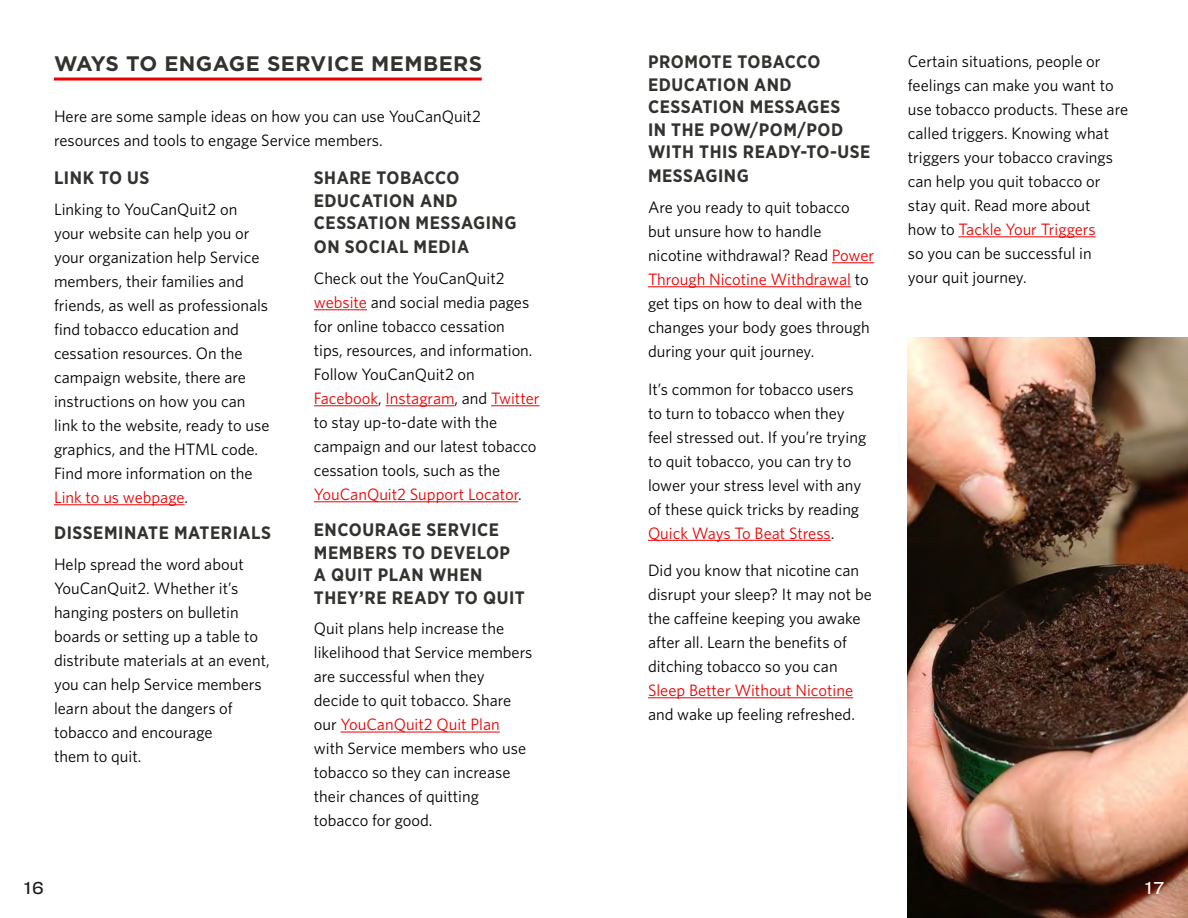
<style>
.page{position:relative;width:1188px;height:918px;background:#fff}
.page>*{position:absolute;margin:0;border:0;box-sizing:border-box;transform-origin:0 0}
.t1{font:700 21px "Gotham";letter-spacing:.02em;color:#32322e}
.t2{font:700 18px/22.8px "Gotham Narrow";letter-spacing:.03em;color:#32322e}
.t3{font:500 18px "Ringside";color:#1a1a1a}
.t4{font:500 18px "Ringside";color:#fff}
.t5{font:16.5px/24px "Whitney";color:#000101}
.s1{color:#eb0000}
</style>
<div class="page">
<hr style="left:54px;top:504px;width:131px;height:1px;background:#eb0000">
<hr style="left:314px;top:309px;width:53px;height:1px;background:#eb0000">
<hr style="left:314px;top:405px;width:64px;height:1px;background:#eb0000">
<hr style="left:386px;top:405px;width:69px;height:1px;background:#eb0000">
<hr style="left:491px;top:405px;width:49px;height:1px;background:#eb0000">
<hr style="left:314px;top:501px;width:204px;height:1px;background:#eb0000">
<hr style="left:341px;top:732px;width:159px;height:1px;background:#eb0000">
<hr style="left:54px;top:78px;width:428px;height:3px;background:#eb0000">
<hr style="left:832px;top:262px;width:42px;height:1px;background:#eb0000">
<hr style="left:648px;top:286px;width:203px;height:1px;background:#eb0000">
<hr style="left:648px;top:540px;width:183px;height:1px;background:#eb0000">
<hr style="left:648px;top:697px;width:205px;height:1px;background:#eb0000">
<hr style="left:958px;top:236px;width:138px;height:1px;background:#eb0000">
<img style="left:908px;top:338px;width:280px;height:580px">
<h1 class="t1" style="left:54px;top:49px;width:430px">WAYS TO ENGAGE SERVICE MEMBERS</h1>
<p class="t5" style="left:54px;top:104px;width:428px">Here are some sample ideas on how you can use YouCanQuit2 resources and tools to engage Service members.</p>
<h2 class="t2" style="left:54px;top:167px;width:97px">LINK TO US</h2>
<p class="t5" style="left:54px;top:197px;width:217px">Linking to YouCanQuit2 on your website can help you or your organization help Service members, their families and friends, as well as professionals find tobacco education and cessation resources. On the campaign website, there are instructions on how you can link to the website, ready to use graphics, and the HTML code.<br>Find more information on the<br><span class="s1">Link to us webpage</span>.</p>
<h2 class="t2" style="left:54px;top:521px;width:219px">DISSEMINATE MATERIALS</h2>
<p class="t5" style="left:54px;top:552px;width:217px">Help spread the word about<br>YouCanQuit2. Whether it’s hanging posters on bulletin boards or setting up a table to distribute materials at an event, you can help Service members learn about the dangers of tobacco and encourage<br>them to quit.</p>
<h2 class="t2" style="left:314px;top:166px;width:204px">SHARE TOBACCO<br>EDUCATION AND<br>CESSATION MESSAGING<br>ON SOCIAL MEDIA</h2>
<p class="t5" style="left:314px;top:266px;width:227px">Check out the YouCanQuit2 <span class="s1">website</span> and social media pages for online tobacco cessation<br>tips, resources, and information.<br>Follow YouCanQuit2 on<br><span class="s1">Facebook</span>, <span class="s1">Instagram</span>, and <span class="s1">Twitter </span>to stay up-to-date with the campaign and our latest tobacco cessation tools, such as the<br><span class="s1">YouCanQuit2 Support Locator</span>.</p>
<h2 class="t2" style="left:314px;top:518px;width:212px">ENCOURAGE SERVICE<br>MEMBERS TO DEVELOP<br>A QUIT PLAN WHEN<br>THEY’RE READY TO QUIT</h2>
<p class="t5" style="left:314px;top:616px;width:220px">Quit plans help increase the likelihood that Service members are successful when they decide to quit tobacco. Share our <span class="s1">YouCanQuit2 Quit Plan </span>with Service members who use tobacco so they can increase their chances of quitting tobacco for good.</p>
<p class="t3" style="left:24px;top:875px;width:21px">16</p>
<h2 class="t2" style="left:648px;top:51px;width:224px">PROMOTE TOBACCO<br>EDUCATION AND<br>CESSATION MESSAGES<br>IN THE POW/POM/POD<br>WITH THIS READY-TO-USE<br>MESSAGING</h2>
<p class="t5" style="left:648px;top:195px;width:228px">Are you ready to quit tobacco but unsure how to handle nicotine withdrawal? Read <span class="s1">Power<br>Through Nicotine Withdrawal</span> to get tips on how to deal with the changes your body goes through during your quit journey.</p>
<p class="t5" style="left:648px;top:377px;width:220px">It’s common for tobacco users to turn to tobacco when they feel stressed out. If you’re trying to quit tobacco, you can try to lower your stress level with any of these quick tricks by reading<br><span class="s1">Quick Ways To Beat Stress</span>.</p>
<p class="t5" style="left:648px;top:558px;width:225px">Did you know that nicotine can disrupt your sleep? It may not be the caffeine keeping you awake after all. Learn the benefits of ditching tobacco so you can<br><span class="s1">Sleep Better Without Nicotine </span>and wake up feeling refreshed.</p>
<p class="t5" style="left:908px;top:49px;width:222px">Certain situations, people or feelings can make you want to use tobacco products. These are called triggers. Knowing what triggers your tobacco cravings can help you quit tobacco or stay quit. Read more about<br>how to <span class="s1">Tackle Your Triggers<br></span>so you can be successful in<br>your quit journey.</p>
<p class="t4" style="left:1145px;top:875px;width:20px">17</p>
</div>
